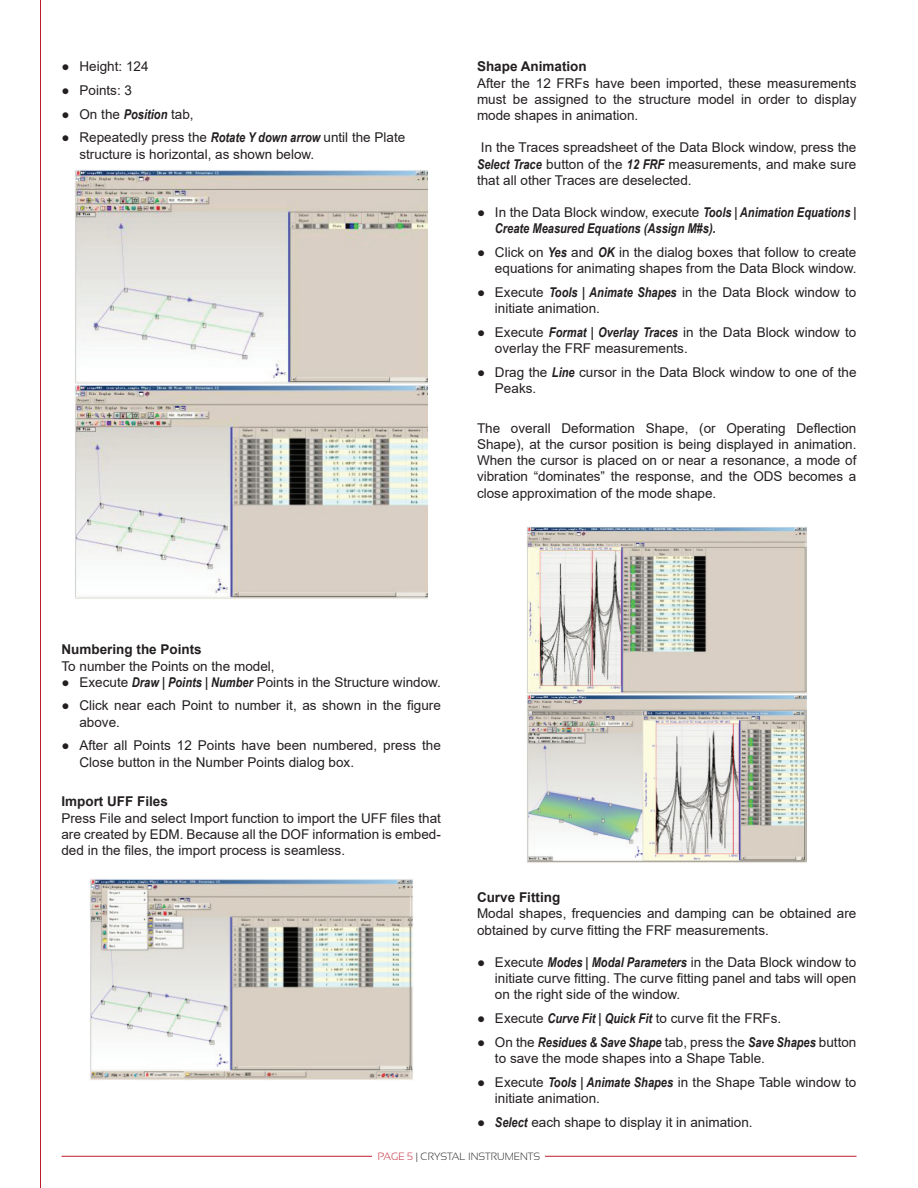
<style>
.page{position:relative;width:918px;height:1188px;background:#fff}
.page>*{position:absolute;margin:0;border:0;box-sizing:border-box;transform-origin:0 0}
.t1{font:13.5px/16.2px "Arial";color:#231f20}
.t2{font:italic 700 13.5px "Arial Narrow";color:#231f20}
.t3{font:700 13.5px "Arial";color:#231f20}
.t4{font:300 10.5px "Sansation";color:#231f20}
.s1{font-family:"Arial Narrow";font-weight:700;font-style:italic}
.s2{font-family:"Arial";font-weight:400;font-style:normal}
.s3{color:#be1d2c}
</style>
<div class="page">
<hr style="left:40px;top:0;width:1px;height:1188px;background:#be1d2c">
<hr style="left:62px;top:1156px;width:794px;height:1px;background:#be1d2c">
<div style="left:373px;top:1140px;width:172px;height:48px;background:#fff"></div>
<img style="left:75px;top:170px;width:353px;height:429px">
<img style="left:89px;top:878px;width:324px;height:202px">
<img style="left:526px;top:526px;width:281px;height:337px">
<p class="t1" style="left:62px;top:58px;width:89px">● Height: 124</p>
<p class="t1" style="left:62px;top:82px;width:72px">● Points: 3</p>
<p class="t1" style="left:62px;top:106px;width:134px">● On the <span class="s1">Position</span> tab,</p>
<p class="t1" style="left:79px;top:130px;width:327px;text-indent:-18px">● Repeatedly press the <span class="s1">Rotate Y down arrow</span> until the Plate structure is horizontal, as shown below.</p>
<p class="t3" style="left:477px;top:57px;width:111px">Shape Animation</p>
<p class="t1" style="left:477px;top:75px;width:381px;text-align:justify">After the 12 FRFs have been imported, these measurements must be assigned to the structure model in order to display mode shapes in animation.</p>
<p class="t1" style="left:477px;top:139px;width:381px;text-align:justify">In the Traces spreadsheet of the Data Block window, press the <span class="s1">Select Trace</span> button of the <span class="s1">12 FRF</span> measurements, and make sure that all other Traces are deselected.</p>
<p class="t1" style="left:477px;top:204px;width:381px">● In the Data Block window, execute <span class="s1">Tools | Animation Equations |</span></p>
<p class="t2" style="left:495px;top:218px;width:222px">Create Measured Equations (Assign M#s).</p>
<p class="t1" style="left:477px;top:244px;width:381px;text-align:right">● Click on <span class="s1">Yes</span> and <span class="s1">OK</span> in the dialog boxes that follow to create equations for animating shapes from the Data Block window.</p>
<p class="t1" style="left:495px;top:284px;width:363px;text-indent:-18px">● Execute <span class="s1">Tools | Animate Shapes</span> in the Data Block window to initiate animation.</p>
<p class="t1" style="left:495px;top:324px;width:363px;text-indent:-18px">● Execute <span class="s1">Format | Overlay Traces</span> in the Data Block window to overlay the FRF measurements.</p>
<p class="t1" style="left:495px;top:364px;width:363px;text-indent:-18px">● Drag the <span class="s1">Line</span> cursor in the Data Block window to one of the<br>Peaks.</p>
<p class="t1" style="left:477px;top:420px;width:381px;text-align:justify">The overall Deformation Shape, (or Operating Deflection Shape), at the cursor position is being displayed in animation.<br>When the cursor is placed on or near a resonance, a mode of vibration “dominates” the response, and the ODS becomes a close approximation of the mode shape.</p>
<p class="t3" style="left:62px;top:640px;width:142px">Numbering the Points</p>
<p class="t1" style="left:62px;top:658px;width:215px">To number the Points on the model,</p>
<p class="t1" style="left:62px;top:674px;width:381px">● Execute <span class="s1">Draw | Points | Number</span> Points in the Structure window.</p>
<p class="t1" style="left:79px;top:697px;width:363px;text-indent:-18px">● Click near each Point to number it, as shown in the figure above.</p>
<p class="t1" style="left:79px;top:737px;width:363px;text-indent:-18px">● After all Points 12 Points have been numbered, press the<br>Close button in the Number Points dialog box.</p>
<p class="t3" style="left:61px;top:792px;width:108px">Import UFF Files</p>
<p class="t1" style="left:61px;top:810px;width:381px;text-align:justify">Press File and select Import function to import the UFF files that are created by EDM. Because all the DOF information is embed&shy;ded in the files, the import process is seamless.</p>
<p class="t3" style="left:477px;top:888px;width:85px">Curve Fitting</p>
<p class="t1" style="left:477px;top:905px;width:381px">Modal shapes, frequencies and damping can be obtained are obtained by curve fitting the FRF measurements.</p>
<p class="t1" style="left:495px;top:954px;width:363px;text-align:justify;text-indent:-18px">● Execute <span class="s1">Modes | Modal Parameters</span> in the Data Block window to initiate curve fitting. The curve fitting panel and tabs will open on the right side of the window.</p>
<p class="t1" style="left:477px;top:1010px;width:306px">● Execute <span class="s1">Curve Fit | Quick Fit</span> to curve fit the FRFs.</p>
<p class="t2" style="left:477px;top:1032px;width:381px"><span class="s2">● On the</span> Residues &amp; Save Shape <span class="s2">tab, press the</span> Save Shapes <span class="s2">button</span></p>
<p class="t1" style="left:495px;top:1050px;width:271px">to save the mode shapes into a Shape Table.</p>
<p class="t1" style="left:495px;top:1074px;width:363px;text-indent:-18px">● Execute <span class="s1">Tools | Animate Shapes</span> in the Shape Table window to initiate animation.</p>
<p class="t1" style="left:477px;top:1114px;width:277px">● <span class="s1">Select</span> each shape to display it in animation.</p>
<p class="t4" style="left:378px;top:1151px;width:164px"><span class="s3">PAGE 5</span> | CRYSTAL INSTRUMENTS</p>
</div>
